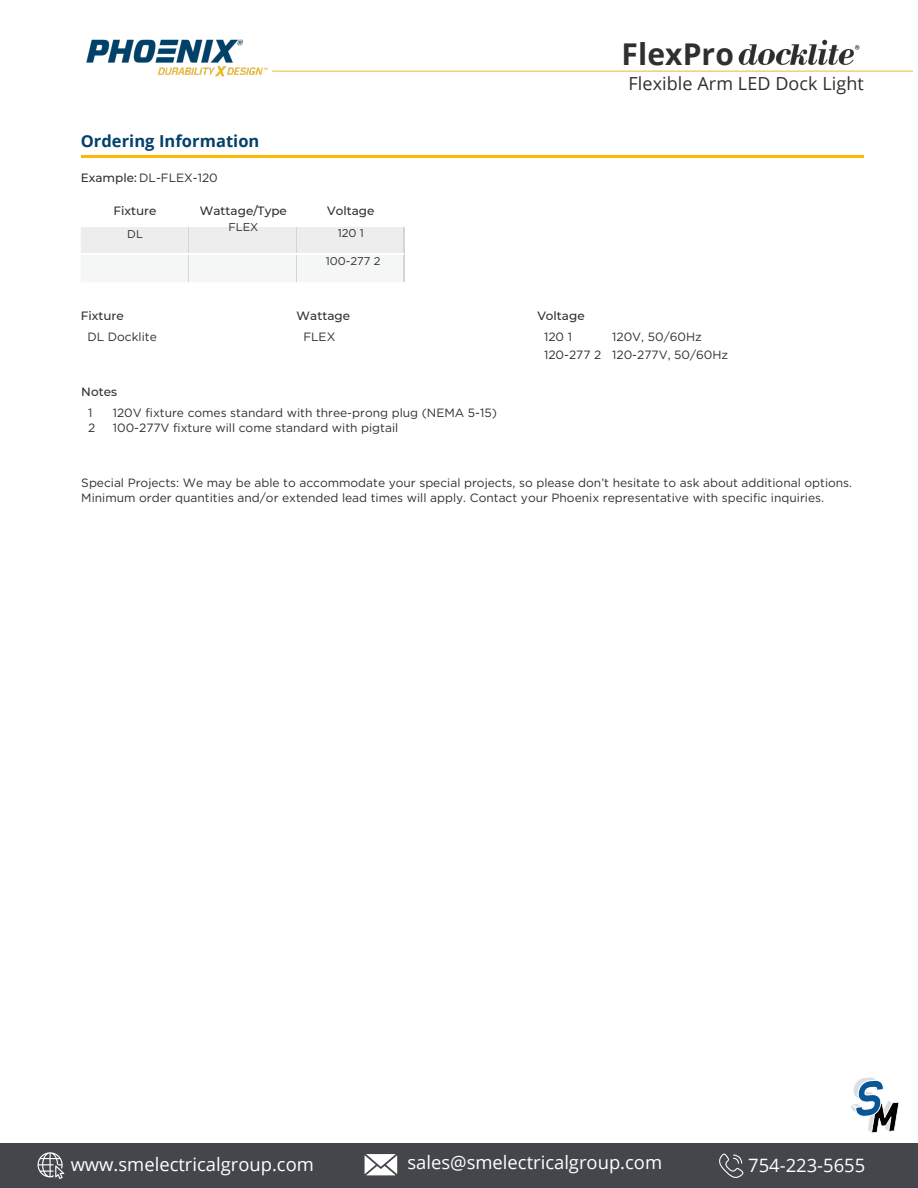
<style>
.page{position:relative;width:918px;height:1188px;background:#fff}
.page>*{position:absolute;margin:0;border:0;box-sizing:border-box;transform-origin:0 0}
.t1{font:700 30px "Open Sans";letter-spacing:.005em;color:#312e2f}
.t2{font:18.45px "Open Sans";color:#fff}
.t3{font:18px "Open Sans";letter-spacing:.005em;color:#312e2f}
.t4{font:700 16.5px "Open Sans";letter-spacing:.005em;color:#00426b}
.t5{font:12px/15.8px "Gotham";color:#312e2f}
.t6{font:500 12px "Montserrat";color:#312e2f}
.t7{font:11.25px "Gotham";color:#312e2f}
.s1{font-family:"Montserrat";font-weight:500}
</style>
<div class="page">
<svg style="left:81px;top:227px;width:324px;height:55px"></svg>
<hr style="left:81px;top:253px;width:108px;height:2px;background:#fff">
<hr style="left:189px;top:253px;width:107px;height:2px;background:#fff">
<hr style="left:296px;top:253px;width:108px;height:2px;background:#fff">
<hr style="left:81px;top:155px;width:783px;height:3px;background:#ffb700">
<img style="left:86px;top:39px;width:827px;height:38px">
<div style="left:0;top:1143px;width:918px;height:45px;background:#44464b"></div>
<svg style="left:38px;top:1152px;width:26px;height:27px"></svg>
<svg style="left:365px;top:1154px;width:32px;height:21px"></svg>
<svg style="left:719px;top:1154px;width:25px;height:24px"></svg>
<svg style="left:851px;top:1077px;width:48px;height:56px"></svg>
<p class="t1" style="left:622px;top:33px;width:114px">FlexPro</p>
<h2 class="t4" style="left:81px;top:129px;width:180px">Ordering Information</h2>
<h4 class="t5" style="left:81px;top:170px;width:139px"><span class="s1">Example:</span> DL-FLEX-120</h4>
<p class="t6" style="left:114px;top:204px;width:45px">Fixture</p>
<p class="t7" style="left:127px;top:227px;width:17px">DL</p>
<p class="t6" style="left:200px;top:204px;width:89px">Wattage/Type</p>
<p class="t7" style="left:228px;top:220px;width:31px">FLEX</p>
<p class="t6" style="left:327px;top:204px;width:49px">Voltage</p>
<h5 class="t7" style="left:338px;top:226px;width:28px">120 1</h5>
<h5 class="t7" style="left:326px;top:254px;width:56px">100-277 2</h5>
<h5 class="t6" style="left:81px;top:308px;width:45px">Fixture</h5>
<p class="t6" style="left:297px;top:308px;width:55px">Wattage</p>
<h4 class="t5" style="left:87px;top:328px;width:71px">DL Docklite</h4>
<p class="t5" style="left:303px;top:328px;width:33px">FLEX</p>
<h3 class="t6" style="left:81px;top:384px;width:37px">Notes</h3>
<h5 class="t5" style="left:88px;top:404px;width:9px">1<br>2</h5>
<p class="t5" style="left:113px;top:404px;width:386px">120V fixture comes standard with three-prong plug (NEMA 5-15)<br>100-277V fixture will come standard with pigtail</p>
<h1 class="t3" style="left:629px;top:71px;width:237px">Flexible Arm LED Dock Light</h1>
<p class="t6" style="left:537px;top:308px;width:49px">Voltage</p>
<h5 class="t5" style="left:544px;top:328px;width:59px;line-height:18px">120 1<br>120-277 2</h5>
<p class="t5" style="left:612px;top:328px;width:118px;line-height:18px">120V, 50/60Hz<br>120-277V, 50/60Hz</p>
<p class="t5" style="left:81px;top:476px;width:772px;line-height:14.7px">Special Projects: We may be able to accommodate your special projects, so please don’t hesitate to ask about additional options.<br>Minimum order quantities and/or extended lead times will apply. Contact your Phoenix representative with specific inquiries.</p>
<p class="t2" style="left:71px;top:1151px;width:245px">www.smelectricalgroup.com</p>
<p class="t2" style="left:407px;top:1150px;width:256px">sales@smelectricalgroup.com</p>
<p class="t2" style="left:748px;top:1153px;width:119px">754-223-5655</p>
</div>
